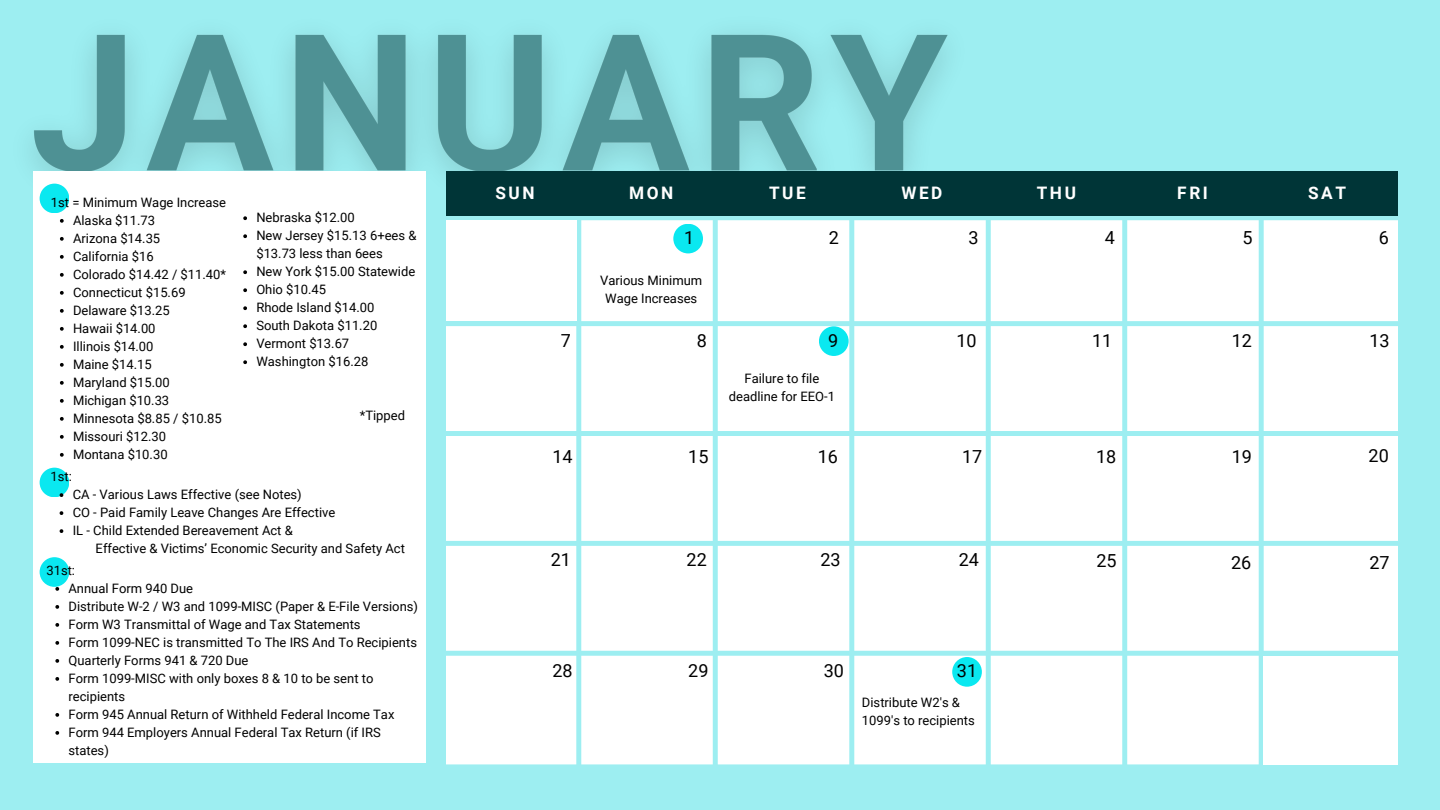
<style>
.page{position:relative;width:1440px;height:810px;background:#9deef1}
.page>*{position:absolute;margin:0;border:0;box-sizing:border-box;transform-origin:0 0}
.t1{font:18px "Roboto";color:#000}
.t2{font:700 17.2px "Roboto";letter-spacing:.15em;color:#fff}
.t3{font:13px/18px "Roboto";color:#000}
</style>
<div class="page">
<img style="left:33px;top:34px;width:961px;height:191px">
<svg style="left:446px;top:220px;width:952px;height:544px;background:#f8fdfe"></svg>
<div style="left:1264px;top:656px;width:134px;height:108px;background:#fff"></div>
<div style="left:446px;top:171px;width:952px;height:44px;background:#003537"></div>
<div style="left:33px;top:171px;width:392px;height:592px;background:#fff"></div>
<div style="left:673px;top:224px;width:30px;height:29px;background:#0ae8f0;border-radius:50%"></div>
<div style="left:819px;top:326px;width:30px;height:30px;background:#0ae8f0;border-radius:50%"></div>
<div style="left:952px;top:657px;width:30px;height:30px;background:#0ae8f0;border-radius:50%"></div>
<div style="left:40px;top:184px;width:29px;height:29px;background:#0ae8f0;border-radius:50%"></div>
<svg style="left:60px;top:219px;width:4px;height:4px"></svg>
<svg style="left:60px;top:237px;width:4px;height:4px"></svg>
<svg style="left:60px;top:255px;width:4px;height:4px"></svg>
<svg style="left:60px;top:273px;width:4px;height:4px"></svg>
<svg style="left:60px;top:291px;width:4px;height:4px"></svg>
<svg style="left:60px;top:309px;width:4px;height:4px"></svg>
<svg style="left:60px;top:327px;width:4px;height:4px"></svg>
<svg style="left:60px;top:345px;width:4px;height:4px"></svg>
<svg style="left:60px;top:363px;width:4px;height:4px"></svg>
<svg style="left:60px;top:381px;width:4px;height:4px"></svg>
<svg style="left:60px;top:399px;width:4px;height:4px"></svg>
<svg style="left:60px;top:417px;width:4px;height:4px"></svg>
<svg style="left:60px;top:435px;width:4px;height:4px"></svg>
<svg style="left:60px;top:453px;width:4px;height:4px"></svg>
<div style="left:40px;top:468px;width:29px;height:29px;background:#0ae8f0;border-radius:50%"></div>
<svg style="left:60px;top:493px;width:3px;height:4px"></svg>
<svg style="left:60px;top:511px;width:3px;height:4px"></svg>
<svg style="left:60px;top:529px;width:3px;height:4px"></svg>
<div style="left:40px;top:557px;width:29px;height:30px;background:#0ae8f0;border-radius:50%"></div>
<svg style="left:55px;top:587px;width:4px;height:4px"></svg>
<svg style="left:55px;top:605px;width:4px;height:4px"></svg>
<svg style="left:55px;top:623px;width:4px;height:4px"></svg>
<svg style="left:55px;top:641px;width:4px;height:4px"></svg>
<svg style="left:55px;top:659px;width:4px;height:4px"></svg>
<svg style="left:55px;top:677px;width:4px;height:4px"></svg>
<svg style="left:55px;top:713px;width:4px;height:4px"></svg>
<svg style="left:55px;top:731px;width:4px;height:4px"></svg>
<svg style="left:243px;top:216px;width:4px;height:4px"></svg>
<svg style="left:243px;top:234px;width:4px;height:4px"></svg>
<svg style="left:243px;top:270px;width:4px;height:4px"></svg>
<svg style="left:243px;top:288px;width:4px;height:4px"></svg>
<svg style="left:243px;top:306px;width:4px;height:4px"></svg>
<svg style="left:243px;top:324px;width:4px;height:4px"></svg>
<svg style="left:243px;top:342px;width:4px;height:4px"></svg>
<svg style="left:243px;top:360px;width:4px;height:4px"></svg>
<p class="t3" style="left:51px;top:194px;width:177px">1st = Minimum Wage Increase</p>
<p class="t3" style="left:73px;top:212px;width:84px">Alaska $11.73</p>
<p class="t3" style="left:73px;top:230px;width:89px">Arizona $14.35</p>
<p class="t3" style="left:73px;top:248px;width:82px">California $16</p>
<p class="t3" style="left:73px;top:266px;width:155px">Colorado $14.42 / $11.40*</p>
<p class="t3" style="left:73px;top:284px;width:114px">Connecticut $15.69</p>
<h2 class="t3" style="left:73px;top:302px;width:98px">Delaware $13.25</h2>
<p class="t3" style="left:73px;top:320px;width:84px">Hawaii $14.00</p>
<h2 class="t3" style="left:73px;top:338px;width:82px">Illinois $14.00</h2>
<p class="t3" style="left:73px;top:356px;width:80px">Maine $14.15</p>
<p class="t3" style="left:73px;top:374px;width:98px">Maryland $15.00</p>
<p class="t3" style="left:73px;top:392px;width:98px">Michigan $10.33</p>
<h2 class="t3" style="left:73px;top:410px;width:150px">Minnesota $8.85 / $10.85</h2>
<p class="t3" style="left:73px;top:428px;width:95px">Missouri $12.30</p>
<p class="t3" style="left:73px;top:446px;width:96px">Montana $10.30</p>
<p class="t3" style="left:51px;top:468px;width:23px">1st:</p>
<h2 class="t3" style="left:73px;top:486px;width:231px">CA - Various Laws Effective (see Notes)</h2>
<p class="t3" style="left:73px;top:504px;width:264px">CO - Paid Family Leave Changes Are Effective</p>
<p class="t3" style="left:73px;top:522px;width:222px">IL - Child Extended Bereavement Act &amp;</p>
<h2 class="t3" style="left:96px;top:540px;width:311px">Effective &amp; Victims’ Economic Security and Safety Act</h2>
<p class="t3" style="left:46px;top:562px;width:30px">31st:</p>
<p class="t3" style="left:69px;top:580px;width:126px">Annual Form 940 Due</p>
<h2 class="t3" style="left:69px;top:598px;width:351px">Distribute W-2 / W3 and 1099-MISC (Paper &amp; E-File Versions)</h2>
<p class="t3" style="left:69px;top:616px;width:294px">Form W3 Transmittal of Wage and Tax Statements</p>
<p class="t3" style="left:69px;top:634px;width:350px">Form 1099-NEC is transmitted To The IRS And To Recipients</p>
<h2 class="t3" style="left:69px;top:652px;width:181px">Quarterly Forms 941 &amp; 720 Due</h2>
<p class="t3" style="left:69px;top:670px;width:306px">Form 1099-MISC with only boxes 8 &amp; 10 to be sent to recipients</p>
<p class="t3" style="left:69px;top:706px;width:327px">Form 945 Annual Return of Withheld Federal Income Tax</p>
<p class="t3" style="left:69px;top:724px;width:314px">Form 944 Employers Annual Federal Tax Return (if IRS states)</p>
<p class="t3" style="left:256px;top:209px;width:100px">Nebraska $12.00</p>
<p class="t3" style="left:256px;top:227px;width:162px">New Jersey $15.13 6+ees &amp; $13.73 less than 6ees</p>
<p class="t3" style="left:256px;top:263px;width:160px">New York $15.00 Statewide</p>
<p class="t3" style="left:256px;top:281px;width:71px">Ohio $10.45</p>
<p class="t3" style="left:256px;top:299px;width:120px">Rhode Island $14.00</p>
<p class="t3" style="left:256px;top:317px;width:122px">South Dakota $11.20</p>
<p class="t3" style="left:256px;top:335px;width:94px">Vermont $13.67</p>
<p class="t3" style="left:256px;top:353px;width:114px">Washington $16.28</p>
<p class="t3" style="left:360px;top:407px;width:47px">*Tipped</p>
<p class="t2" style="left:495px;top:183px;width:41px">SUN</p>
<p class="t2" style="left:629px;top:183px;width:46px">MON</p>
<p class="t2" style="left:769px;top:183px;width:38px">TUE</p>
<p class="t2" style="left:901px;top:183px;width:43px">WED</p>
<p class="t2" style="left:1037px;top:183px;width:41px">THU</p>
<p class="t2" style="left:1177px;top:183px;width:32px">FRI</p>
<p class="t2" style="left:1308px;top:183px;width:39px">SAT</p>
<p class="t1" style="left:684px;top:228px;width:12px">1</p>
<p class="t1" style="left:829px;top:228px;width:12px">2</p>
<p class="t1" style="left:969px;top:228px;width:12px">3</p>
<p class="t1" style="left:1105px;top:228px;width:12px">4</p>
<p class="t1" style="left:1243px;top:228px;width:12px">5</p>
<p class="t1" style="left:1379px;top:228px;width:12px">6</p>
<p class="t1" style="left:561px;top:330px;width:12px">7</p>
<p class="t1" style="left:552px;top:446px;width:22px">14</p>
<p class="t3" style="left:600px;top:271px;width:104px;text-align:center">Various Minimum<br>Wage Increases</p>
<p class="t1" style="left:697px;top:330px;width:12px">8</p>
<p class="t1" style="left:828px;top:330px;width:12px">9</p>
<p class="t1" style="left:957px;top:330px;width:22px">10</p>
<p class="t1" style="left:1092px;top:330px;width:22px">11</p>
<p class="t1" style="left:1232px;top:330px;width:22px">12</p>
<p class="t1" style="left:1369px;top:330px;width:22px">13</p>
<p class="t3" style="left:729px;top:370px;width:108px;text-align:center">Failure to file deadline for EEO-1</p>
<p class="t1" style="left:688px;top:446px;width:22px">15</p>
<p class="t1" style="left:818px;top:446px;width:22px">16</p>
<p class="t1" style="left:962px;top:446px;width:22px">17</p>
<p class="t1" style="left:1096px;top:446px;width:22px">18</p>
<p class="t1" style="left:1232px;top:446px;width:22px">19</p>
<p class="t1" style="left:1369px;top:445px;width:22px">20</p>
<p class="t1" style="left:551px;top:549px;width:22px">21</p>
<p class="t1" style="left:687px;top:549px;width:22px">22</p>
<p class="t1" style="left:820px;top:549px;width:22px">23</p>
<p class="t1" style="left:959px;top:549px;width:22px">24</p>
<p class="t1" style="left:1096px;top:550px;width:22px">25</p>
<p class="t1" style="left:1231px;top:553px;width:22px">26</p>
<p class="t1" style="left:1369px;top:553px;width:22px">27</p>
<p class="t1" style="left:552px;top:661px;width:22px">28</p>
<p class="t1" style="left:688px;top:661px;width:22px">29</p>
<p class="t1" style="left:824px;top:661px;width:22px">30</p>
<p class="t1" style="left:957px;top:661px;width:22px">31</p>
<p class="t3" style="left:862px;top:694px;width:114px">Distribute W2's &amp;<br>1099's to recipients</p>
</div>
